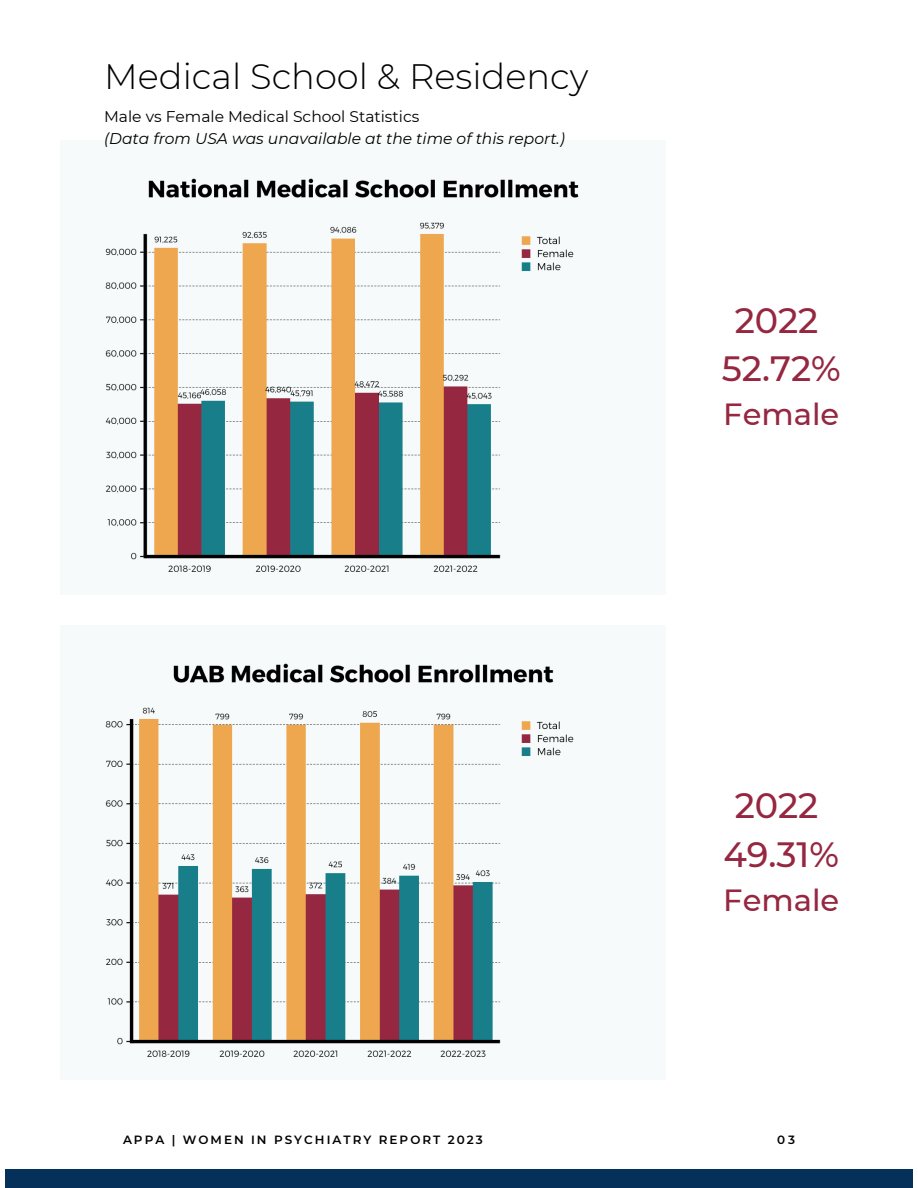
<style>
.page{position:relative;width:918px;height:1188px;background:#fff}
.page>*{position:absolute;margin:0;border:0;box-sizing:border-box;transform-origin:0 0}
.t1{font:300 35.25px "Montserrat";color:#000}
.t2{font:500 35.1px/48.3px "Montserrat";color:#952740;text-align:center}
.t3{font:500 30.6px "Montserrat";color:#952740}
.t4{font:italic 15.45px "Montserrat";color:#000}
.t5{font:15.45px "Montserrat";color:#000}
.t6{font:600 12px "Montserrat";letter-spacing:.17em;color:#000}
</style>
<div class="page">
<div style="left:6px;top:1170px;width:906px;height:18px;background:#04305a"></div>
<img style="left:105px;top:178px;width:474px;height:395px">
<img style="left:105px;top:663px;width:469px;height:395px">
<h1 class="t1" style="left:104px;top:54px;width:486px">Medical School &amp; Residency</h1>
<p class="t5" style="left:104px;top:107px;width:317px">Male vs Female Medical School Statistics</p>
<p class="t4" style="left:104px;top:129px;width:462px">(Data from USA was unavailable at the time of this report.)</p>
<h2 class="t2" style="left:722px;top:296px;width:120px">2022<br>52.72%</h2>
<h3 class="t3" style="left:723px;top:396px;width:117px">Female</h3>
<h2 class="t2" style="left:723px;top:782px;width:117px">2022<br>49.31%</h2>
<h3 class="t3" style="left:723px;top:881px;width:117px">Female</h3>
<p class="t6" style="left:123px;top:1132px;width:361px">APPA | WOMEN IN PSYCHIATRY REPORT 2023</p>
<p class="t6" style="left:777px;top:1132px;width:19px">03</p>
</div>
